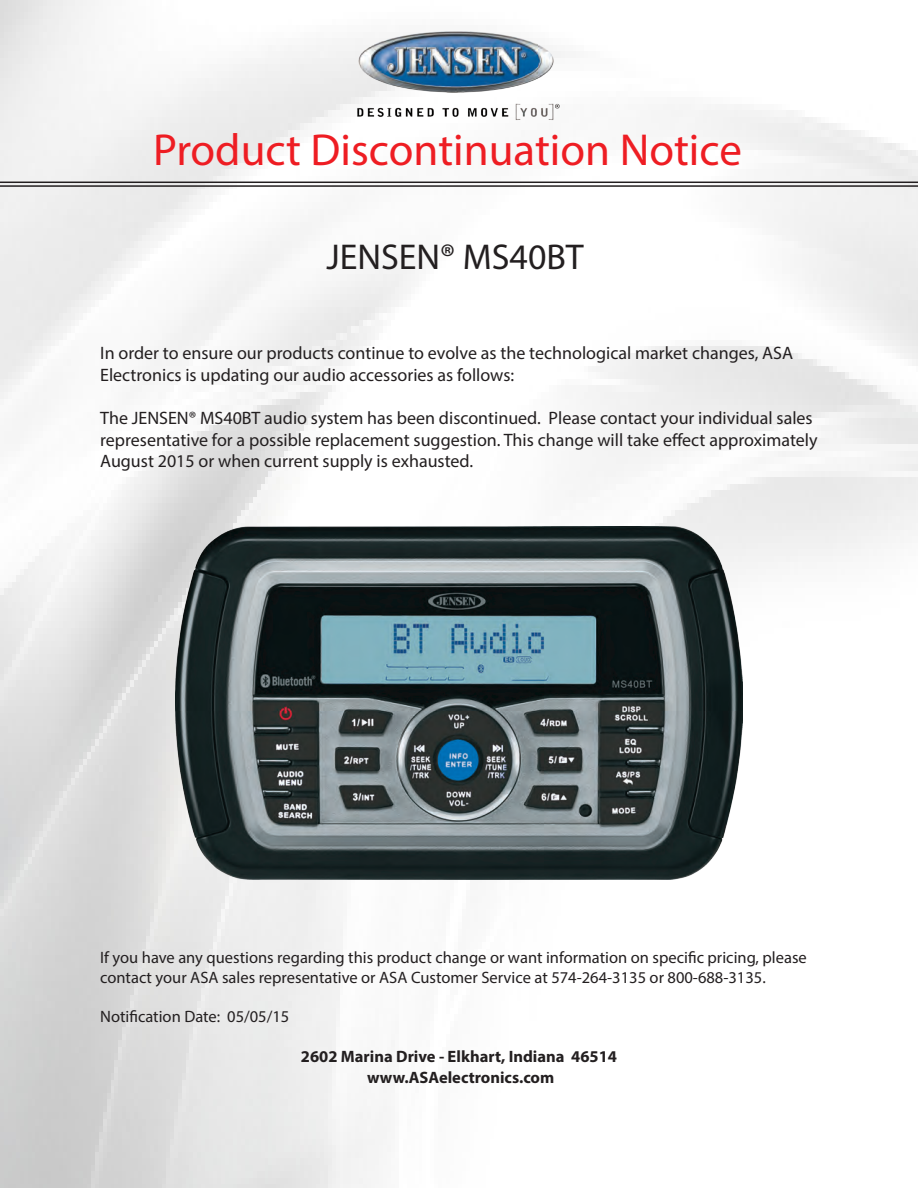
<style>
.page{position:relative;width:918px;height:1188px;background:#fff}
.page>*{position:absolute;margin:0;border:0;box-sizing:border-box;transform-origin:0 0}
.t1{font:45px "Myriad Pro";color:#ee1d23}
.t2{font:36px "Myriad Pro";color:#231f20}
.t3{font:18px/21.6px "Myriad Pro";color:#231f20}
.t4{font:16.5px/19.8px "Myriad Pro";color:#231f20}
.t5{font:700 16.5px "Myriad Pro";color:#231f20}
</style>
<div class="page">
<img style="left:0;top:0;width:918px;height:1188px">
<img style="left:353px;top:21px;width:210px;height:107px">
<hr style="left:0;top:182px;width:918px;height:1px;background:#231f20">
<hr style="left:0;top:185px;width:918px;height:2px;background:#231f20">
<img style="left:175px;top:526px;width:568px;height:353px">
<p class="t1" style="left:153px;top:122px;width:590px">Product Discontinuation Notice</p>
<p class="t2" style="left:326px;top:235px;width:259px">JENSEN® MS40BT</p>
<p class="t3" style="left:100px;top:342px;width:694px">In order to ensure our products continue to evolve as the technological market changes, ASA<br>Electronics is updating our audio accessories as follows:</p>
<p class="t3" style="left:100px;top:407px;width:719px">The JENSEN® MS40BT audio system has been discontinued. Please contact your individual sales representative for a possible replacement suggestion. This change will take effect approximately<br>August 2015 or when current supply is exhausted.</p>
<p class="t4" style="left:100px;top:947px;width:708px">If you have any questions regarding this product change or want information on specific pricing, please contact your ASA sales representative or ASA Customer Service at 574-264-3135 or 800-688-3135.</p>
<p class="t4" style="left:100px;top:1006px;width:191px">Notification Date: 05/05/15</p>
<p class="t5" style="left:301px;top:1045px;width:318px">2602 Marina Drive - Elkhart, Indiana 46514</p>
<p class="t5" style="left:367px;top:1067px;width:189px">www.ASAelectronics.com</p>
</div>
